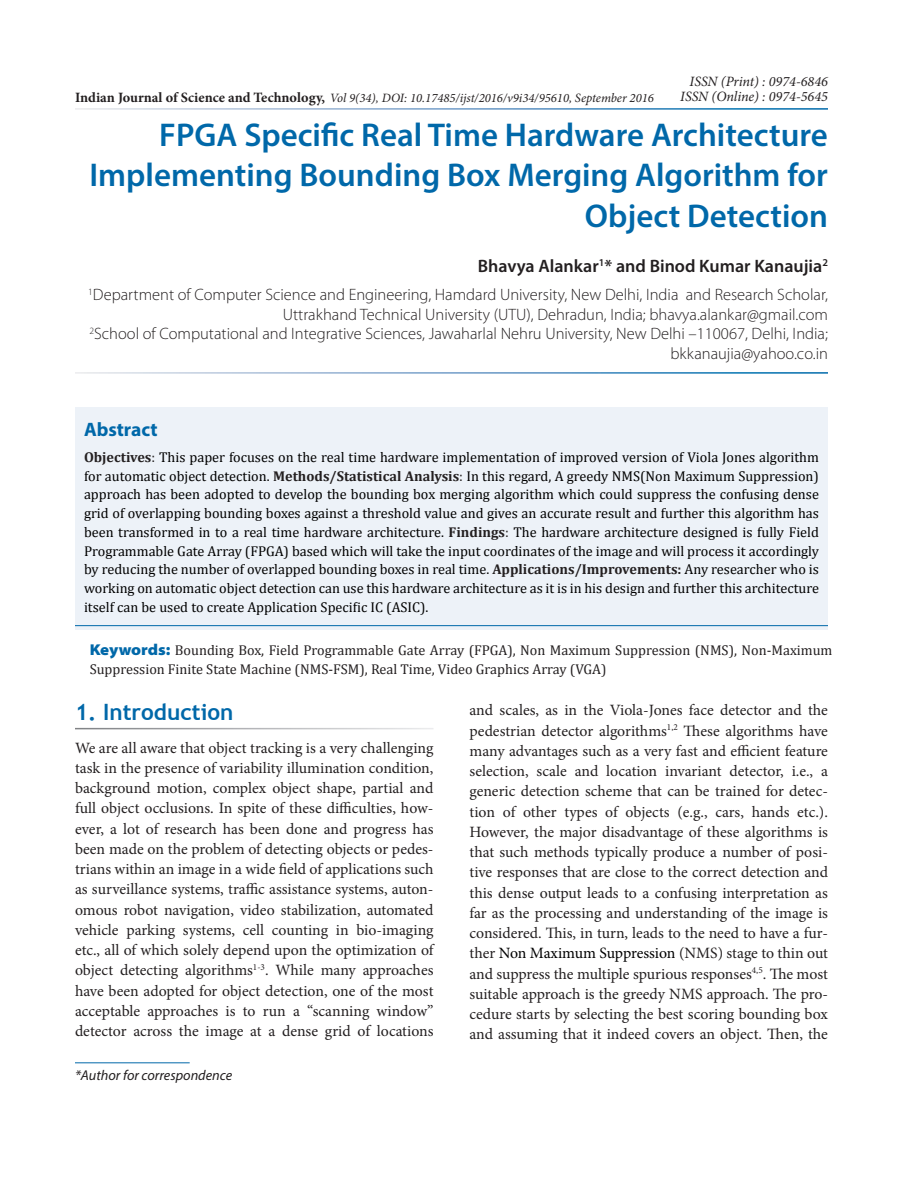
<style>
.page{position:relative;width:918px;height:1188px;background:#fff}
.page>*{position:absolute;margin:0;border:0;box-sizing:border-box;transform-origin:0 0}
.AT{font:600 33px/40.5px "Myriad Pro";color:#0068a9;text-align:right}
.t1{font:700 22.5px "Trebuchet MS";color:#0068a9}
.Abs_Head{font:700 19.5px "Myriad Pro";color:#0068a9}
.Author{font:600 18px "Myriad Pro";color:#231f20}
.Affiliation{font:300 16.5px/19.5px "Myriad Pro";color:#231f20;text-align:right}
.Affiliation_Last{font:300 16.5px/19.5px "Myriad Pro";color:#231f20;text-align:right}
.Text{font:15.75px/20.2px "Minion Pro";color:#231f20;text-align:justify}
.Abs_Text1{font:14.25px/18.8px "Cambria";color:#000;text-align:justify}
.Keyword{font:14.25px/18.8px "Cambria";color:#231f20}
.t2{font:italic 14.25px "Minion Pro";color:#231f20}
.Footnote1{font:italic 14.25px "Myriad Pro";color:#231f20}
.t3{font:italic 12.75px "Minion Pro";color:#231f20}
.s1{font-weight:700;font-style:normal;font-size:14.25px}
.s2{font-weight:700;color:#231f20}
.s3{color:#231f20}
.s4{font-family:"Myriad Pro";font-weight:900;font-stretch:semi-expanded;font-size:15.75px;color:#0068a9}
.s5{color:#000}
</style>
<div class="page">
<hr style="left:75px;top:1062px;width:115px;height:1px;background:#0068a9">
<div style="left:75px;top:407px;width:753px;height:223px;background:#edf2f8"></div>
<hr style="left:75px;top:625px;width:753px;height:1px;background:#0068a9">
<p class="t2" style="left:690px;top:72px;width:140px">ISSN (Print) : 0974-6846</p>
<p class="t2" style="left:680px;top:87px;width:149px">ISSN (Online) : 0974-5645</p>
<p class="AT" style="left:89px;top:113px;width:740px">FPGA Specific Real Time Hardware Architecture<br>Implementing Bounding Box Merging Algorithm for<br>Object Detection</p>
<p class="Author" style="left:478px;top:254px;width:352px">Bhavya Alankar<sup>1</sup>* and Binod Kumar Kanaujia<sup>2</sup></p>
<p class="Affiliation" style="left:88px;top:285px;width:741px"><sup>1</sup>Department of Computer Science and Engineering, Hamdard University, New Delhi, India and Research Scholar,<br>Uttrakhand Technical University (UTU), Dehradun, India; bhavya.alankar@gmail.com</p>
<p class="Affiliation_Last" style="left:89px;top:324px;width:740px"><sup>2</sup>School of Computational and Integrative Sciences, Jawaharlal Nehru University, New Delhi –110067, Delhi, India; bkkanaujia@yahoo.co.in</p>
<p class="t3" style="left:75px;top:90px;width:580px"><span class="s1">Indian Journal of Science and Technology,</span> Vol 9(34), DOI: 10.17485/ijst/2016/v9i34/95610, September 2016</p>
<p class="Abs_Head" style="left:84px;top:416px;width:75px">Abstract</p>
<p class="Abs_Text1" style="left:84px;top:447px;width:737px"><span class="s2">Objectives</span><span class="s3">:</span> This paper focuses on the real time hardware implementation of improved version of Viola Jones algorithm for automatic object detection. <span class="s2">Methods/Statistical Analysis</span><span class="s3">:</span> In this regard, A greedy NMS(Non Maximum Suppression) approach has been adopted to develop the bounding box merging algorithm which could suppress the confusing dense grid of overlapping bounding boxes against a threshold value and gives an accurate result and further this algorithm has been transformed in to a real time hardware architecture. <span class="s2">Findings</span><span class="s3">:</span> The hardware architecture designed is fully Field Programmable Gate Array (FPGA) based which will take the input coordinates of the image and will process it accordingly by reducing the number of overlapped bounding boxes in real time. <span class="s2">Applications/Improvements:</span> Any researcher who is working on automatic object detection can use this hardware architecture as it is in his design and further this architecture itself can be used to create Application Specific IC (ASIC).</p>
<p class="Keyword" style="left:90px;top:641px;width:744px"><span class="s4">Keywords:</span> Bounding Box, Field Programmable Gate Array (FPGA), Non Maximum Suppression (NMS), Non-Maximum<br>Suppression Finite State Machine (NMS-FSM), Real Time, Video Graphics Array (VGA)</p>
<h1 class="t1" style="left:75px;top:698px;width:160px">1. Introduction</h1>
<p class="Text" style="left:75px;top:738px;width:360px">We are all aware that object tracking is a very challenging task in the presence of variability illumination condition, background motion, complex object shape, partial and full object occlusions. In spite of these difficulties, how&shy;ever, a lot of research has been done and progress has been made on the problem of detecting objects or pedes&shy;trians within an image in a wide field of applications such as surveillance systems, traffic assistance systems, auton&shy;omous robot navigation, video stabilization, automated vehicle parking systems, cell counting in bio-imaging etc., all of which solely depend upon the optimization of object detecting algorithms<sup>1-3</sup>. While many approaches have been adopted for object detection, one of the most acceptable approaches is to run a “scanning window” detector across the image at a dense grid of locations</p>
<p class="Footnote1" style="left:75px;top:1066px;width:159px">*Author for correspondence</p>
<p class="Text" style="left:470px;top:700px;width:360px">and scales, as in the Viola-Jones face detector and the pedestrian detector algorithms<sup>1,2</sup> These algorithms have many advantages such as a very fast and efficient feature selection, scale and location invariant detector, i.e., a generic detection scheme that can be trained for detec&shy;tion of other types of objects (e.g., cars, hands etc.).<br>However, the major disadvantage of these algorithms is that such methods typically produce a number of posi&shy;tive responses that are close to the correct detection and this dense output leads to a confusing interpretation as far as the processing and understanding of the image is considered. This, in turn, leads to the need to have a fur&shy;ther <span class="s5">Non Maximum Suppression</span> (NMS) stage to thin out and suppress the multiple spurious responses<sup>4,5</sup>. The most suitable approach is the greedy NMS approach. The pro&shy;cedure starts by selecting the best scoring bounding box and assuming that it indeed covers an object. Then, the</p>
</div>
